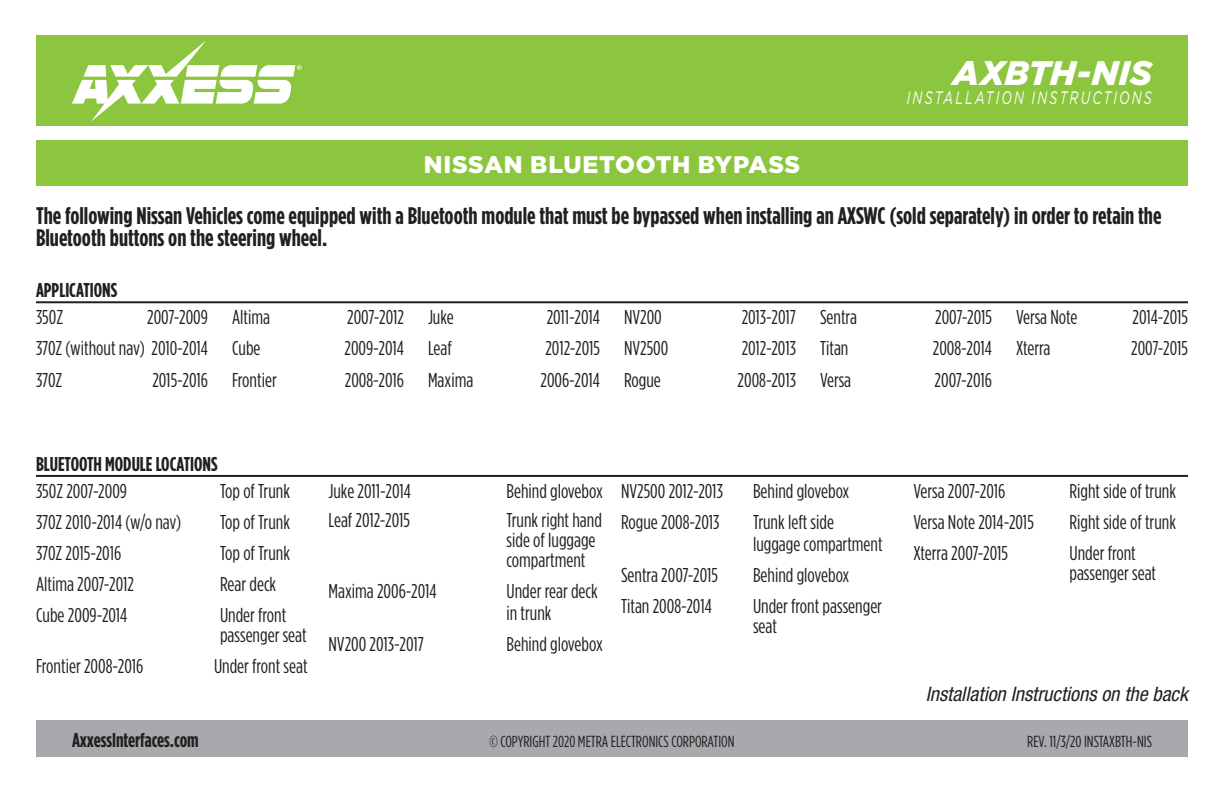
<style>
.page{position:relative;width:1224px;height:793px;background:#fff}
.page>*{position:absolute;margin:0;border:0;box-sizing:border-box;transform-origin:0 0}
.t1{font:italic 900 34px "Gotham";letter-spacing:.005em;color:#fff}
.t2{font:700 24px/22px "Gotham Condensed";color:#231f20}
.t3{font:900 24px "Gotham";letter-spacing:.025em;color:#fff}
.t4{font:20px/20px "Gotham Condensed";color:#231f20}
.t5{font:700 20px "Gotham Condensed";color:#231f20}
.t6{font:italic condensed 20px "Helvetica Neue";color:#231f20}
.t7{font:italic 18px "Gotham";letter-spacing:.165em;color:#fff;scale:.7 1}
.t8{font:16px "Gotham Condensed";color:#231f20}
</style>
<div class="page">
<div style="left:36px;top:720px;width:1152px;height:36px;background:#a8a9ad"></div>
<div style="left:36px;top:140px;width:1152px;height:45px;background:#8bc63e"></div>
<div style="left:36px;top:36px;width:1152px;height:90px;background:#8bc63e"></div>
<svg style="left:72px;top:40px;width:230px;height:81px"></svg>
<hr style="left:36px;top:301px;width:1152px;height:2px;background:#231f20">
<hr style="left:36px;top:474px;width:1152px;height:2px;background:#231f20">
<p class="t3" style="left:424px;top:150px;width:378px">NISSAN BLUETOOTH BYPASS</p>
<h1 class="t1" style="left:953px;top:53px;width:201px">AXBTH-NIS</h1>
<p class="t7" style="left:907px;top:88px;width:352px">INSTALLATION INSTRUCTIONS</p>
<p class="t2" style="left:36px;top:204px;width:1127px">The following Nissan Vehicles come equipped with a Bluetooth module that must be bypassed when installing an AXSWC (sold separately) in order to retain the<br>Bluetooth buttons on the steering wheel.</p>
<p class="t5" style="left:36px;top:278px;width:83px">APPLICATIONS</p>
<p class="t4" style="left:36px;top:307px;width:29px">350Z</p>
<p class="t4" style="left:36px;top:301px;width:173px;line-height:31px;text-align:justify;text-indent:111px">2007-2009<br>370Z (without nav) 2010-2014<br>370Z</p>
<p class="t4" style="left:152px;top:369px;width:57px">2015-2016</p>
<p class="t4" style="left:232px;top:307px;width:40px">Altima</p>
<p class="t4" style="left:347px;top:307px;width:58px">2007-2012</p>
<p class="t4" style="left:232px;top:338px;width:30px">Cube</p>
<p class="t4" style="left:345px;top:338px;width:61px">2009-2014</p>
<p class="t4" style="left:232px;top:369px;width:46px">Frontier</p>
<p class="t4" style="left:345px;top:369px;width:61px">2008-2016</p>
<p class="t4" style="left:428px;top:307px;width:27px">Juke</p>
<p class="t4" style="left:547px;top:307px;width:55px">2011-2014</p>
<p class="t4" style="left:428px;top:338px;width:25px">Leaf</p>
<p class="t4" style="left:545px;top:338px;width:56px">2012-2015</p>
<p class="t4" style="left:428px;top:369px;width:47px">Maxima</p>
<p class="t4" style="left:540px;top:369px;width:61px">2006-2014</p>
<p class="t4" style="left:624px;top:307px;width:39px">NV200</p>
<p class="t4" style="left:742px;top:307px;width:56px">2013-2017</p>
<p class="t4" style="left:624px;top:338px;width:46px">NV2500</p>
<p class="t4" style="left:742px;top:338px;width:56px">2012-2013</p>
<p class="t4" style="left:624px;top:369px;width:38px">Rogue</p>
<p class="t4" style="left:738px;top:369px;width:60px">2008-2013</p>
<p class="t4" style="left:820px;top:307px;width:38px">Sentra</p>
<p class="t4" style="left:935px;top:307px;width:58px">2007-2015</p>
<p class="t4" style="left:820px;top:338px;width:30px">Titan</p>
<p class="t4" style="left:933px;top:338px;width:61px">2008-2014</p>
<p class="t4" style="left:820px;top:369px;width:33px">Versa</p>
<p class="t4" style="left:935px;top:369px;width:59px">2007-2016</p>
<p class="t4" style="left:1016px;top:307px;width:63px">Versa Note</p>
<p class="t4" style="left:1132px;top:307px;width:57px">2014-2015</p>
<p class="t4" style="left:1016px;top:338px;width:36px">Xterra</p>
<p class="t4" style="left:1131px;top:338px;width:58px">2007-2015</p>
<p class="t5" style="left:36px;top:452px;width:183px">BLUETOOTH MODULE LOCATIONS</p>
<p class="t4" style="left:36px;top:480px;width:93px">350Z 2007-2009</p>
<p class="t4" style="left:220px;top:480px;width:72px">Top of Trunk</p>
<p class="t4" style="left:36px;top:511px;width:147px">370Z 2010-2014 (w/o nav)</p>
<p class="t4" style="left:220px;top:511px;width:72px">Top of Trunk</p>
<p class="t4" style="left:36px;top:542px;width:87px">370Z 2015-2016</p>
<p class="t4" style="left:220px;top:542px;width:72px">Top of Trunk</p>
<p class="t4" style="left:36px;top:573px;width:100px">Altima 2007-2012</p>
<p class="t4" style="left:220px;top:573px;width:58px">Rear deck</p>
<p class="t4" style="left:36px;top:604px;width:93px">Cube 2009-2014</p>
<p class="t4" style="left:220px;top:604px;width:88px">Under front passenger seat</p>
<p class="t4" style="left:36px;top:655px;width:109px">Frontier 2008-2016</p>
<p class="t4" style="left:214px;top:655px;width:95px">Under front seat</p>
<p class="t4" style="left:329px;top:480px;width:84px">Juke 2011-2014</p>
<p class="t4" style="left:507px;top:480px;width:98px">Behind glovebox</p>
<p class="t4" style="left:329px;top:509px;width:83px">Leaf 2012-2015</p>
<p class="t4" style="left:507px;top:509px;width:97px">Trunk right hand side of luggage compartment</p>
<p class="t4" style="left:329px;top:580px;width:110px">Maxima 2006-2014</p>
<p class="t4" style="left:507px;top:579px;width:93px;line-height:22px">Under rear deck in trunk</p>
<p class="t4" style="left:329px;top:633px;width:97px">NV200 2013-2017</p>
<p class="t4" style="left:507px;top:633px;width:98px">Behind glovebox</p>
<p class="t4" style="left:621px;top:480px;width:103px">NV2500 2012-2013</p>
<p class="t4" style="left:753px;top:480px;width:98px">Behind glovebox</p>
<p class="t4" style="left:621px;top:511px;width:100px">Rogue 2008-2013</p>
<p class="t4" style="left:753px;top:510px;width:131px;line-height:22px">Trunk left side luggage compartment</p>
<p class="t4" style="left:621px;top:564px;width:99px">Sentra 2007-2015</p>
<p class="t4" style="left:753px;top:564px;width:98px">Behind glovebox</p>
<p class="t4" style="left:621px;top:595px;width:92px">Titan 2008-2014</p>
<p class="t4" style="left:753px;top:595px;width:131px">Under front passenger seat</p>
<p class="t4" style="left:914px;top:480px;width:93px">Versa 2007-2016</p>
<p class="t4" style="left:1070px;top:480px;width:108px">Right side of trunk</p>
<p class="t4" style="left:914px;top:511px;width:122px">Versa Note 2014-2015</p>
<p class="t4" style="left:1070px;top:511px;width:108px">Right side of trunk</p>
<p class="t4" style="left:914px;top:542px;width:96px">Xterra 2007-2015</p>
<p class="t4" style="left:1070px;top:542px;width:88px">Under front passenger seat</p>
<p class="t6" style="left:926px;top:682px;width:264px">Installation Instructions on the back</p>
<p class="t5" style="left:72px;top:728px;width:128px">AxxessInterfaces.com</p>
<p class="t8" style="left:489px;top:732px;width:247px">© COPYRIGHT 2020 METRA ELECTRONICS CORPORATION</p>
<p class="t8" style="left:1027px;top:732px;width:126px">REV. 11/3/20 INSTAXBTH-NIS</p>
</div>
